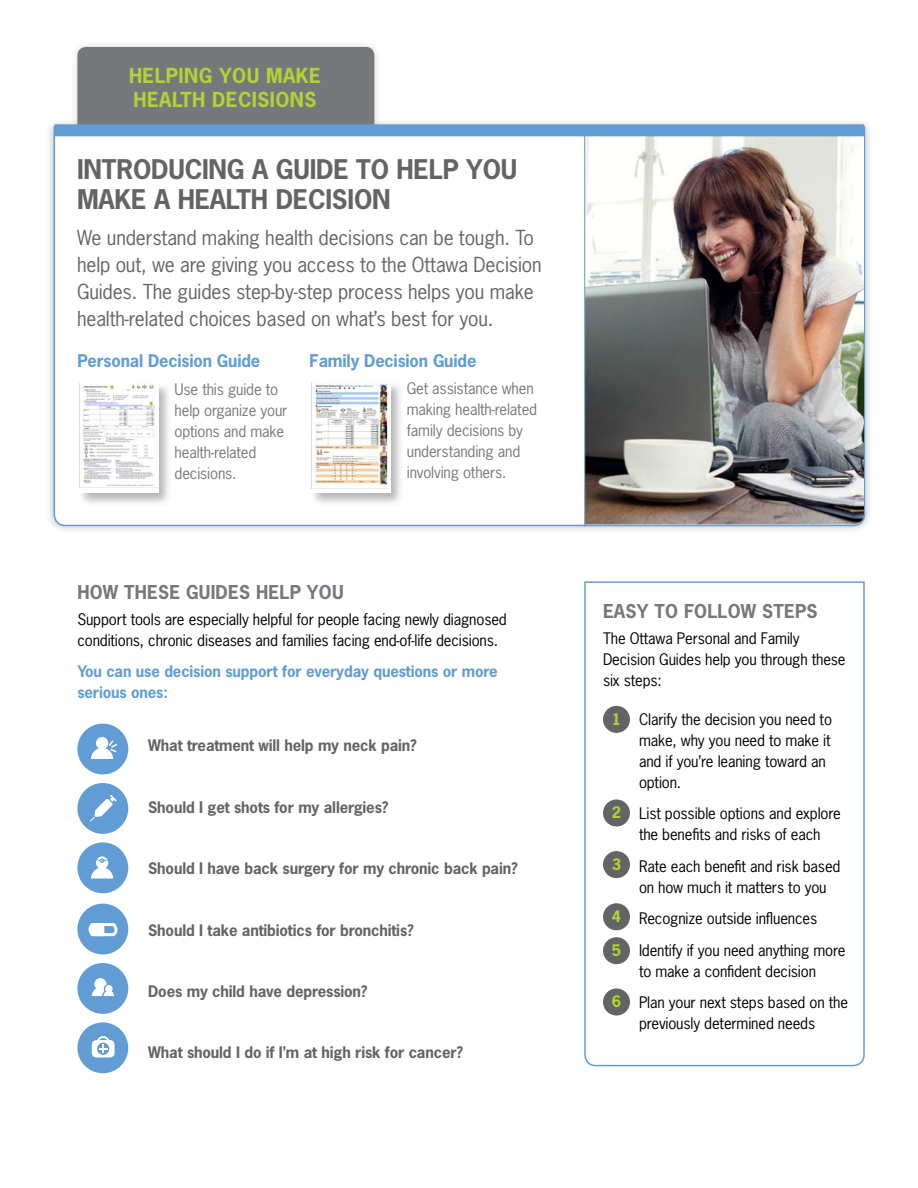
<style>
.page{position:relative;width:918px;height:1188px;background:#fff}
.page>*{position:absolute;margin:0;border:0;box-sizing:border-box;transform-origin:0 0}
.t1{font:700 25.5px/30px "News Gothic Std";letter-spacing:-.01em;color:#636466}
.t2{font:19.5px/27px "News Gothic Std";letter-spacing:-.01em;color:#636466}
.t3{font:700 19.5px/24px "News Gothic Std";letter-spacing:.02em;color:#b3d235}
.t4{font:700 18px "News Gothic Std";letter-spacing:.01em;color:#77787b}
.t5{font:700 16.5px "News Gothic Std";letter-spacing:-.01em;color:#619dd4}
.t6{font:15px/21px "News Gothic Std";letter-spacing:-.01em;color:#000}
.t7{font:700 15px "News Gothic Std";letter-spacing:-.01em;color:#636466}
.t8{font:15px/21px "News Gothic Std";letter-spacing:-.01em;color:#77787b}
.t9{font:700 15px/21px "News Gothic Std";letter-spacing:-.01em;color:#619dd4}
.t10{font:700 15px "News Gothic Std";color:#b3d235}
</style>
<div class="page">
<svg style="left:584px;top:581px;width:281px;height:486px"></svg>
<div style="left:45px;top:118px;width:828px;height:416px;background:#000;opacity:.3"></div>
<svg style="left:53px;top:125px;width:813px;height:402px"></svg>
<div style="left:69px;top:39px;width:314px;height:94px;background:#000;opacity:.15"></div>
<div style="left:77px;top:47px;width:297px;height:77px;background:#77787b"></div>
<img style="left:585px;top:136px;width:279px;height:388px">
<div style="left:77px;top:724px;width:51px;height:50px;background:#619dd4;border-radius:50%"></div>
<div style="left:77px;top:904px;width:51px;height:50px;background:#619dd4;border-radius:50%"></div>
<div style="left:77px;top:783px;width:51px;height:51px;background:#619dd4;border-radius:50%"></div>
<div style="left:77px;top:963px;width:51px;height:51px;background:#619dd4;border-radius:50%"></div>
<div style="left:77px;top:842px;width:51px;height:51px;background:#619dd4;border-radius:50%"></div>
<div style="left:77px;top:1022px;width:51px;height:51px;background:#619dd4;border-radius:50%"></div>
<hr style="left:584px;top:135px;width:1px;height:391px;background:#619dd4">
<div style="left:54px;top:124px;width:810px;height:12px;background:#619dd4"></div>
<div style="left:77px;top:381px;width:96px;height:126px;background:#000;opacity:.3"></div>
<div style="left:79px;top:383px;width:79px;height:110px;background:linear-gradient(to right,#f9f9f9,#f9f9f9)"></div>
<img style="left:79px;top:383px;width:79px;height:104px">
<div style="left:309px;top:381px;width:96px;height:126px;background:#000;opacity:.3"></div>
<div style="left:311px;top:383px;width:80px;height:110px;background:linear-gradient(to right,#fff,#fff)"></div>
<img style="left:311px;top:383px;width:79px;height:105px">
<svg style="left:90px;top:795px;width:27px;height:27px"></svg>
<svg style="left:91px;top:737px;width:26px;height:22px"></svg>
<svg style="left:88px;top:923px;width:30px;height:14px"></svg>
<svg style="left:92px;top:1036px;width:23px;height:22px"></svg>
<svg style="left:91px;top:856px;width:22px;height:23px"></svg>
<svg style="left:92px;top:978px;width:22px;height:18px"></svg>
<div style="left:603px;top:706px;width:27px;height:27px;background:#636466;border-radius:50%"></div>
<div style="left:603px;top:800px;width:27px;height:26px;background:#636466;border-radius:50%"></div>
<div style="left:603px;top:851px;width:27px;height:27px;background:#636466;border-radius:50%"></div>
<div style="left:603px;top:903px;width:27px;height:27px;background:#636466;border-radius:50%"></div>
<div style="left:603px;top:937px;width:27px;height:27px;background:#636466;border-radius:50%"></div>
<div style="left:603px;top:988px;width:27px;height:28px;background:#636466;border-radius:50%"></div>
<h2 class="t3" style="left:129px;top:63px;width:193px">helping you make health decisions</h2>
<h1 class="t1" style="left:77px;top:154px;width:442px">Introducing a Guide to Help You<br>Make a Health Decision</h1>
<h2 class="t2" style="left:77px;top:224px;width:466px">We understand making health decisions can be tough. To help out, we are giving you access to the Ottawa Decision Guides. The guides step-by-step process helps you make health-related choices based on what’s best for you.</h2>
<p class="t5" style="left:77px;top:350px;width:184px">Personal Decision Guide</p>
<p class="t8" style="left:175px;top:378px;width:114px">Use this guide to help organize your options and make health-related decisions.</p>
<p class="t5" style="left:310px;top:350px;width:168px">Family Decision Guide</p>
<p class="t8" style="left:407px;top:378px;width:132px">Get assistance when making health-related family decisions by understanding and involving others.</p>
<p class="t4" style="left:77px;top:580px;width:268px">How These Guides Help You</p>
<p class="t6" style="left:77px;top:608px;width:431px">Support tools are especially helpful for people facing newly diagnosed conditions, chronic diseases and families facing end-of-life decisions.</p>
<p class="t9" style="left:77px;top:661px;width:422px">You can use decision support for everyday questions or more serious ones:</p>
<p class="t7" style="left:148px;top:736px;width:270px">What treatment will help my neck pain?</p>
<p class="t7" style="left:148px;top:797px;width:242px">Should I get shots for my allergies?</p>
<p class="t7" style="left:148px;top:859px;width:371px">Should I have back surgery for my chronic back pain?</p>
<p class="t7" style="left:148px;top:920px;width:267px">Should I take antibiotics for bronchitis?</p>
<p class="t7" style="left:148px;top:981px;width:221px">Does my child have depression?</p>
<p class="t7" style="left:148px;top:1043px;width:316px">What should I do if I’m at high risk for cancer?</p>
<p class="t4" style="left:603px;top:599px;width:216px">easy to follow steps</p>
<p class="t6" style="left:603px;top:627px;width:244px">The Ottawa Personal and Family<br>Decision Guides help you through these six steps:</p>
<p class="t6" style="left:639px;top:708px;width:195px">Clarify the decision you need to make, why you need to make it and if you’re leaning toward an option.</p>
<p class="t6" style="left:639px;top:803px;width:203px">List possible options and explore the benefits and risks of each</p>
<p class="t6" style="left:639px;top:855px;width:203px">Rate each benefit and risk based on how much it matters to you</p>
<p class="t6" style="left:639px;top:903px;width:208px;line-height:31.5px">Recognize outside influences<br>Identify if you need anything more</p>
<p class="t6" style="left:639px;top:955px;width:211px;line-height:31.5px">to make a confident decision<br>Plan your next steps based on the</p>
<p class="t6" style="left:639px;top:1013px;width:178px">previously determined needs</p>
<p class="t10" style="left:612px;top:709px;width:11px">1</p>
<p class="t10" style="left:612px;top:803px;width:11px">2</p>
<p class="t10" style="left:612px;top:854px;width:11px">3</p>
<p class="t10" style="left:612px;top:907px;width:11px">4</p>
<p class="t10" style="left:612px;top:940px;width:11px">5</p>
<p class="t10" style="left:612px;top:992px;width:11px">6</p>
</div>
